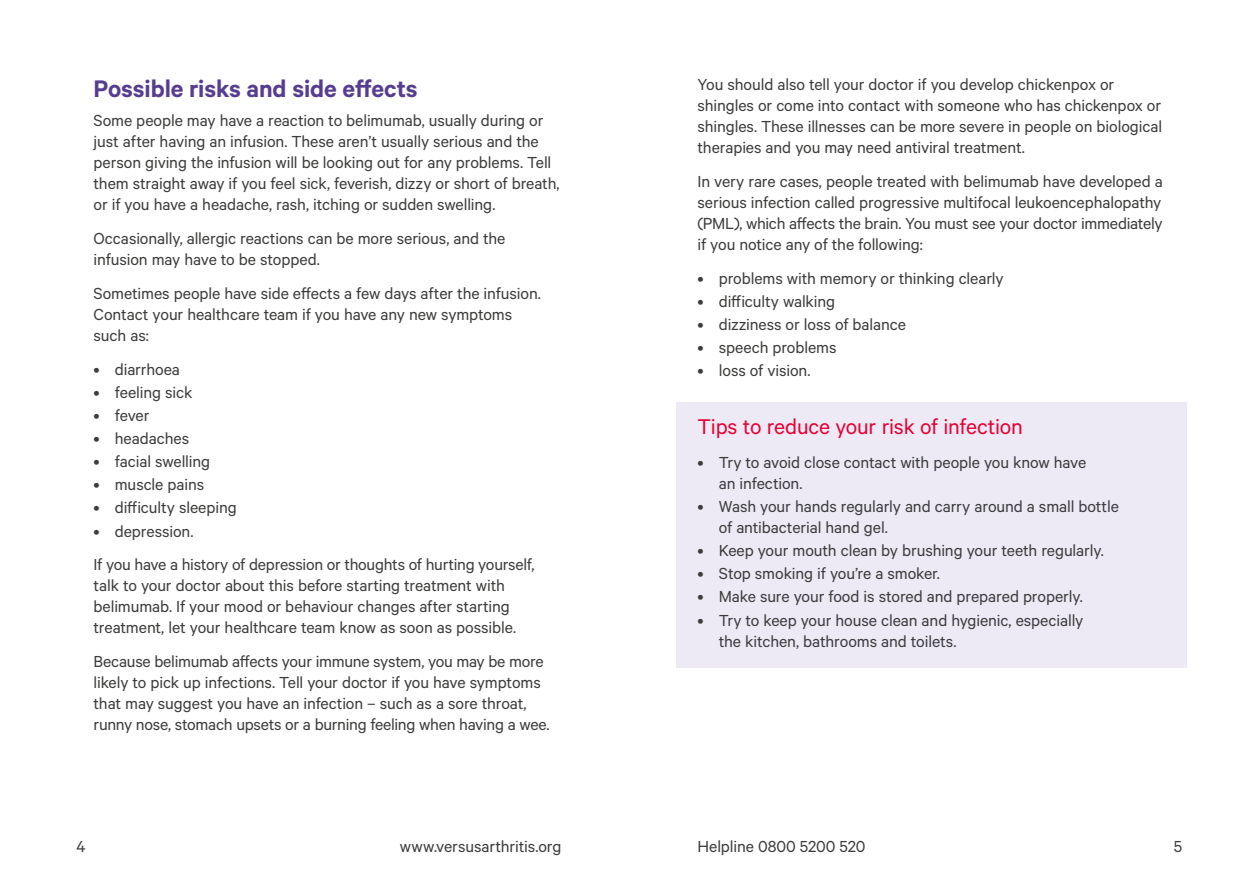
<style>
.page{position:relative;width:1259px;height:893px;background:#fff}
.page>*{position:absolute;margin:0;border:0;box-sizing:border-box;transform-origin:0 0}
.t1{font:600 27px "Calibre";letter-spacing:-.005em;color:#573d90}
.t2{font:24px "Calibre";letter-spacing:-.01em;color:#e40234}
.t3{font:18px/21px "Calibre";letter-spacing:-.005em;color:#3c3c3b}
</style>
<div class="page">
<div style="left:676px;top:403px;width:510px;height:265px;background:#edeaf6"></div>
<h1 class="t1" style="left:94px;top:72px;width:326px">Possible risks and side effects</h1>
<p class="t3" style="left:94px;top:110px;width:467px">Some people may have a reaction to belimumab, usually during or just after having an infusion. These aren’t usually serious and the person giving the infusion will be looking out for any problems. Tell them straight away if you feel sick, feverish, dizzy or short of breath, or if you have a headache, rash, itching or sudden swelling.</p>
<p class="t3" style="left:94px;top:227px;width:413px">Occasionally, allergic reactions can be more serious, and the infusion may have to be stopped.</p>
<p class="t3" style="left:94px;top:282px;width:449px">Sometimes people have side effects a few days after the infusion.<br>Contact your healthcare team if you have any new symptoms such as:</p>
<p class="t3" style="left:94px;top:358px;width:88px">• diarrhoea</p>
<p class="t3" style="left:94px;top:381px;width:100px">• feeling sick</p>
<p class="t3" style="left:94px;top:404px;width:57px">• fever</p>
<p class="t3" style="left:94px;top:427px;width:97px">• headaches</p>
<p class="t3" style="left:94px;top:450px;width:118px">• facial swelling</p>
<p class="t3" style="left:94px;top:473px;width:112px">• muscle pains</p>
<p class="t3" style="left:94px;top:497px;width:145px">• difficulty sleeping</p>
<p class="t3" style="left:94px;top:513px;width:442px;line-height:33.8px">• depression.<br>If you have a history of depression or thoughts of hurting yourself,</p>
<p class="t3" style="left:94px;top:575px;width:424px">talk to your doctor about this before starting treatment with belimumab. If your mood or behaviour changes after starting treatment, let your healthcare team know as soon as possible.</p>
<p class="t3" style="left:94px;top:650px;width:457px">Because belimumab affects your immune system, you may be more likely to pick up infections. Tell your doctor if you have symptoms that may suggest you have an infection – such as a sore throat, runny nose, stomach upsets or a burning feeling when having a wee.</p>
<p class="t3" style="left:697px;top:73px;width:466px">You should also tell your doctor if you develop chickenpox or shingles or come into contact with someone who has chickenpox or shingles. These illnesses can be more severe in people on biological therapies and you may need antiviral treatment.</p>
<p class="t3" style="left:697px;top:170px;width:467px;text-align:justify">In very rare cases, people treated with belimumab have developed a serious infection called progressive multifocal leukoencephalopathy (PML), which affects the brain. You must see your doctor immediately if you notice any of the following:</p>
<p class="t3" style="left:697px;top:267px;width:308px">• problems with memory or thinking clearly</p>
<p class="t3" style="left:697px;top:290px;width:139px">• difficulty walking</p>
<p class="t3" style="left:697px;top:313px;width:210px">• dizziness or loss of balance</p>
<p class="t3" style="left:697px;top:336px;width:141px">• speech problems</p>
<p class="t3" style="left:697px;top:359px;width:115px">• loss of vision.</p>
<h2 class="t2" style="left:697px;top:413px;width:327px">Tips to reduce your risk of infection</h2>
<p class="t3" style="left:719px;top:451px;width:369px;text-indent:-21px">• Try to avoid close contact with people you know have an infection.</p>
<p class="t3" style="left:719px;top:495px;width:401px;text-indent:-21px">• Wash your hands regularly and carry around a small bottle of antibacterial hand gel.</p>
<p class="t3" style="left:697px;top:539px;width:408px">• Keep your mouth clean by brushing your teeth regularly.</p>
<p class="t3" style="left:697px;top:562px;width:244px">• Stop smoking if you’re a smoker.</p>
<p class="t3" style="left:697px;top:586px;width:387px">• Make sure your food is stored and prepared properly.</p>
<p class="t3" style="left:719px;top:609px;width:366px;text-indent:-21px">• Try to keep your house clean and hygienic, especially the kitchen, bathrooms and toilets.</p>
<p class="t3" style="left:77px;top:835px;width:11px">4</p>
<p class="t3" style="left:400px;top:835px;width:163px">www.versusarthritis.org</p>
<p class="t3" style="left:697px;top:835px;width:169px">Helpline 0800 5200 520</p>
<p class="t3" style="left:1174px;top:835px;width:10px">5</p>
</div>
